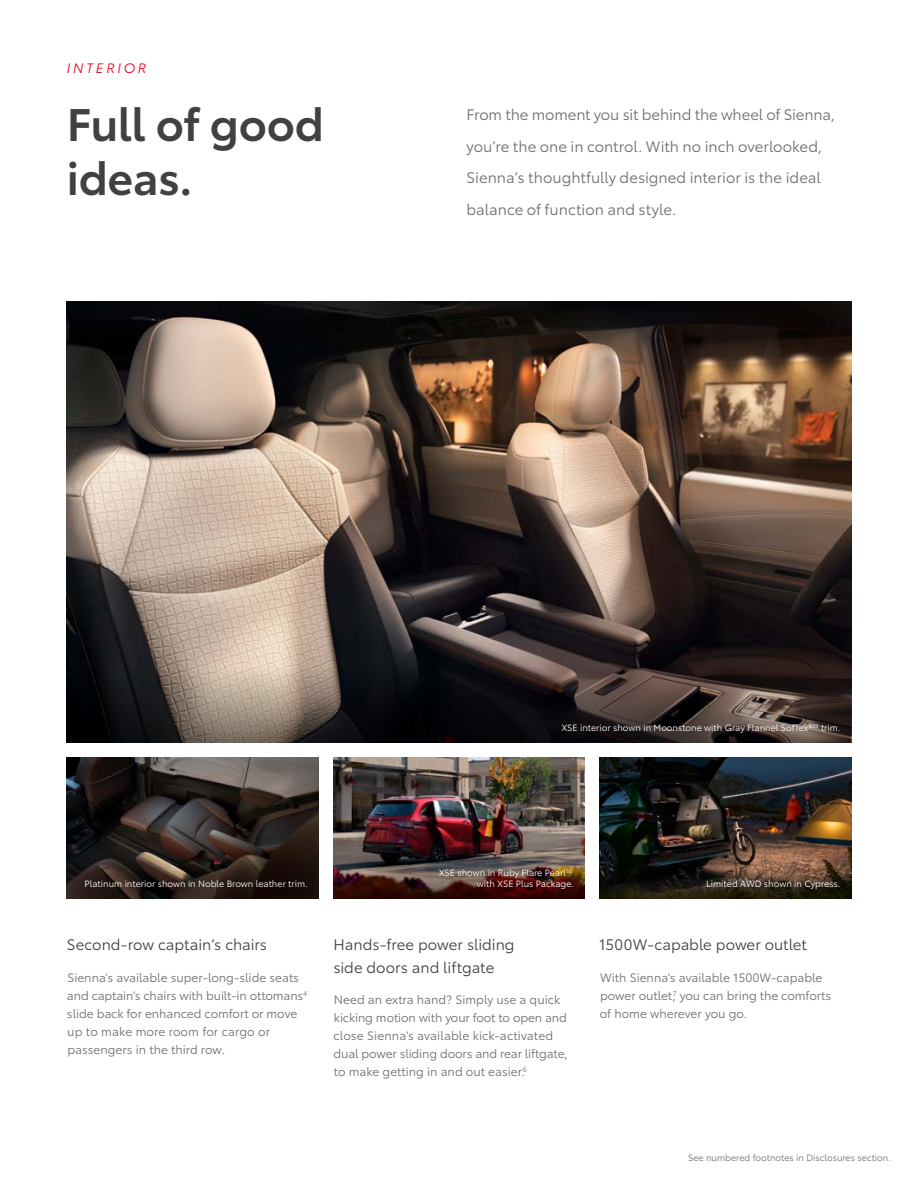
<style>
.page{position:relative;width:918px;height:1188px;background:#fff}
.page>*{position:absolute;margin:0;border:0;box-sizing:border-box;transform-origin:0 0}
.t1{font:600 45px/54px "Toyota Type";letter-spacing:-.01em;color:#414042}
.t2{font:15px/31.5px "Toyota Type";letter-spacing:-.005em;color:#6d6e71}
.t3{font:15px/22.5px "Toyota Type";color:#414042}
.t4{font:italic 13.5px "Toyota Type";letter-spacing:.2em;color:#eb0a1e}
.t5{font:12px/18px "Toyota Type";letter-spacing:-.005em;color:#6d6e71}
.t6{font:9px "Toyota Type";color:#fff}
.t7{font:9px "Toyota Type";color:#6d6e71}
</style>
<div class="page">
<img style="left:67px;top:302px;width:784px;height:342px">
<img style="left:67px;top:758px;width:251px;height:141px">
<img style="left:333px;top:758px;width:252px;height:100px">
<img style="left:600px;top:758px;width:251px;height:141px">
<svg style="left:67px;top:644px;width:784px;height:99px;background:#3f3734"></svg>
<img style="left:333px;top:858px;width:252px;height:41px">
<p class="t4" style="left:67px;top:58px;width:81px">INTERIOR</p>
<h1 class="t1" style="left:67px;top:94px;width:259px">Full of good ideas.</h1>
<p class="t2" style="left:466px;top:98px;width:370px">From the moment you sit behind the wheel of Sienna, you’re the one in control. With no inch overlooked, Sienna’s thoughtfully designed interior is the ideal balance of function and style.</p>
<p class="t6" style="left:561px;top:721px;width:281px">XSE interior shown in Moonstone with Gray Flannel SofTex®<sup>39</sup> trim.</p>
<p class="t6" style="left:439px;top:866px;width:135px">XSE shown in Ruby Flare Pearl<sup>50</sup></p>
<p class="t6" style="left:85px;top:877px;width:225px">Platinum interior shown in Noble Brown leather trim.</p>
<p class="t6" style="left:477px;top:877px;width:99px">with XSE Plus Package.</p>
<p class="t3" style="left:67px;top:932px;width:202px">Second-row captain’s chairs</p>
<p class="t5" style="left:67px;top:968px;width:242px">Sienna’s available super-long-slide seats and captain’s chairs with built-in ottomans<sup>4 </sup>slide back for enhanced comfort or move up to make more room for cargo or passengers in the third row.</p>
<p class="t3" style="left:333px;top:932px;width:183px">Hands-free power sliding side doors and liftgate</p>
<p class="t5" style="left:333px;top:990px;width:236px">Need an extra hand? Simply use a quick kicking motion with your foot to open and close Sienna’s available kick-activated dual power sliding doors and rear liftgate, to make getting in and out easier.<sup>6</sup></p>
<p class="t6" style="left:706px;top:877px;width:136px">Limited AWD shown in Cypress.</p>
<p class="t3" style="left:599px;top:932px;width:209px">1500W-capable power outlet</p>
<p class="t5" style="left:600px;top:968px;width:233px">With Sienna’s available 1500W-capable power outlet,<sup>7</sup> you can bring the comforts of home wherever you go.</p>
<p class="t7" style="left:688px;top:1151px;width:204px">See numbered footnotes in Disclosures section.</p>
</div>
